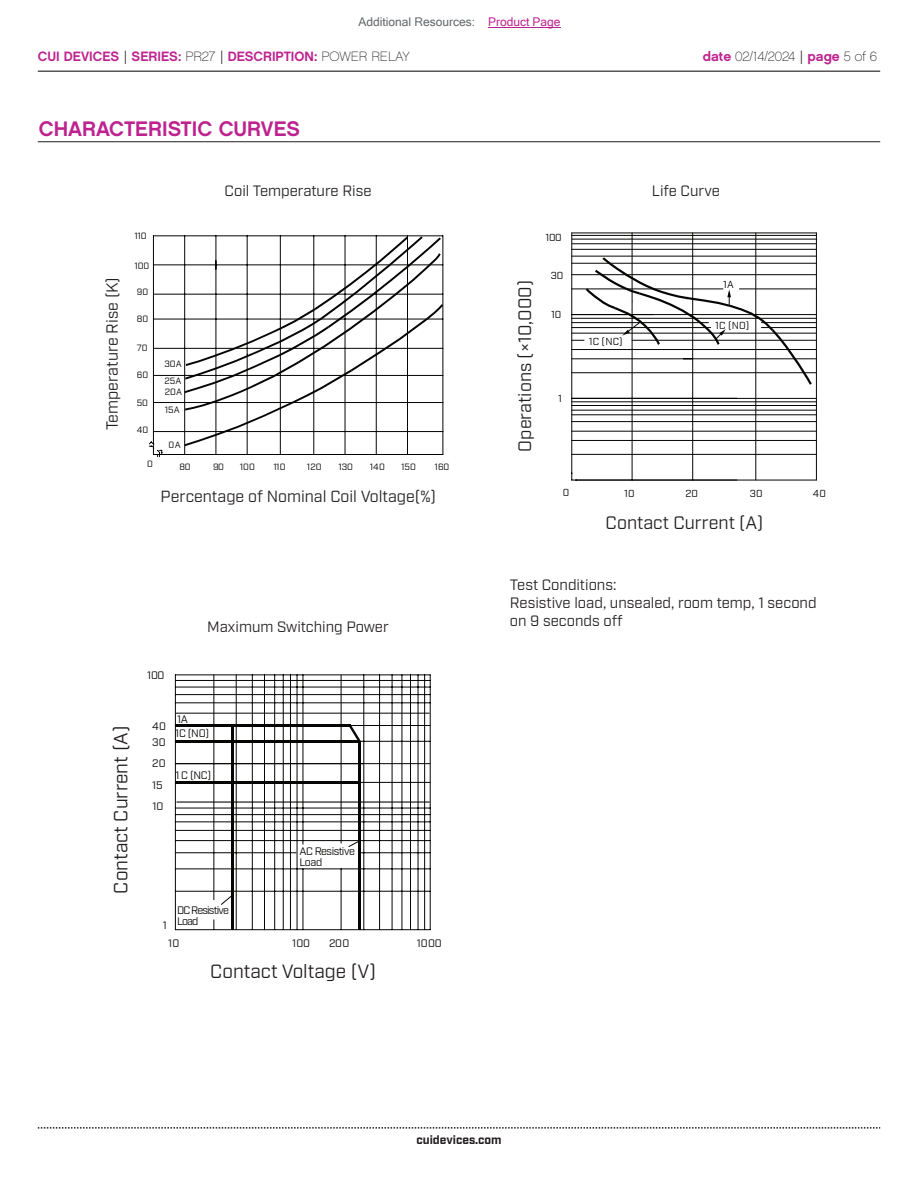
<style>
.page{position:relative;width:918px;height:1188px;background:#fff}
.page>*{position:absolute;margin:0;border:0;box-sizing:border-box;transform-origin:0 0}
.t1{font:21px "Chalet New York Nineteen Sixty";color:#bd238f}
.t2{font:19.2px "Industry";color:#231f20}
.t3{font:18px "Industry";color:#231f20}
.t4{font:16.2px "Industry";color:#231f20}
.t5{font:15px/18px "Industry";color:#231f20}
.t6{font:13.5px "Chalet New York Nineteen Sixty";color:#bd238f}
.t7{font:13.5px "Chalet Paris Nineteen Sixty";letter-spacing:-.01em;color:#231f20}
.t8{font:12px "Microsoft Sans Serif";color:#63676b}
.t9{font:700 12px "Industry";color:#231f20}
.t10{font:10.8px/15.8px "Industry";letter-spacing:-.035em;color:#050504}
.t11{font:10.8px/10.8px "Industry";letter-spacing:-.075em;color:#050504}
.t12{font:10.2px "Industry";letter-spacing:-.005em;color:#050504}
.t13{font:9.15px/11.4px "Industry";letter-spacing:-.005em;color:#050504}
.s1{color:#bd238f}
.s2{font-family:"Industry";color:#231f20}
.s3{font-family:"Chalet Paris Nineteen Sixty";color:#231f20}
.s4{font-family:"Chalet New York Nineteen Sixty";color:#bd238f}
.s5{font-family:"Industry"}
</style>
<div class="page">
<hr style="left:38px;top:71px;width:842px;height:1px;background:#231f20">
<svg style="left:38px;top:1127px;width:842px;height:2px"></svg>
<hr style="left:38px;top:141px;width:842px;height:1px;background:#231f20">
<svg style="left:149px;top:235px;width:294px;height:222px"></svg>
<svg style="left:185px;top:236px;width:258px;height:210px"></svg>
<svg style="left:175px;top:674px;width:256px;height:256px"></svg>
<hr style="left:175px;top:740px;width:185px;height:3px;background:#050504">
<hr style="left:175px;top:725px;width:176px;height:2px;background:#050504">
<hr style="left:231px;top:726px;width:3px;height:204px;background:#050504">
<svg style="left:220px;top:895px;width:11px;height:10px"></svg>
<hr style="left:176px;top:713px;width:253px;height:1px;background:#050504">
<hr style="left:341px;top:675px;width:1px;height:168px;background:#050504">
<hr style="left:359px;top:741px;width:2px;height:189px;background:#050504">
<svg style="left:349px;top:725px;width:12px;height:16px"></svg>
<hr style="left:755px;top:233px;width:1px;height:247px;background:#050504">
<hr style="left:816px;top:233px;width:1px;height:247px;background:#050504">
<hr style="left:692px;top:233px;width:1px;height:247px;background:#050504">
<hr style="left:571px;top:233px;width:1px;height:241px;background:#050504">
<hr style="left:632px;top:233px;width:1px;height:247px;background:#050504">
<svg style="left:571px;top:473px;width:5px;height:8px"></svg>
<hr style="left:572px;top:233px;width:244px;height:1px;background:#050504">
<hr style="left:572px;top:235px;width:244px;height:1px;background:#050504">
<hr style="left:572px;top:239px;width:245px;height:1px;background:#050504">
<hr style="left:572px;top:243px;width:244px;height:1px;background:#050504">
<hr style="left:572px;top:249px;width:244px;height:1px;background:#050504">
<hr style="left:572px;top:256px;width:244px;height:1px;background:#050504">
<hr style="left:572px;top:274px;width:244px;height:1px;background:#050504">
<hr style="left:572px;top:314px;width:244px;height:1px;background:#050504">
<hr style="left:572px;top:318px;width:244px;height:1px;background:#050504">
<hr style="left:572px;top:333px;width:244px;height:1px;background:#050504">
<hr style="left:572px;top:372px;width:244px;height:1px;background:#050504">
<hr style="left:572px;top:398px;width:244px;height:1px;background:#050504">
<hr style="left:572px;top:401px;width:244px;height:1px;background:#050504">
<hr style="left:572px;top:405px;width:244px;height:1px;background:#050504">
<hr style="left:572px;top:410px;width:244px;height:1px;background:#050504">
<hr style="left:572px;top:414px;width:244px;height:1px;background:#050504">
<hr style="left:572px;top:421px;width:244px;height:1px;background:#050504">
<hr style="left:572px;top:431px;width:244px;height:1px;background:#050504">
<hr style="left:572px;top:440px;width:244px;height:1px;background:#050504">
<hr style="left:572px;top:454px;width:244px;height:1px;background:#050504">
<hr style="left:576px;top:480px;width:240px;height:1px;background:#050504">
<hr style="left:572px;top:263px;width:244px;height:1px;background:#050504">
<hr style="left:572px;top:349px;width:244px;height:1px;background:#050504">
<hr style="left:632px;top:340px;width:184px;height:1px;background:#050504">
<hr style="left:739px;top:289px;width:77px;height:1px;background:#050504">
<hr style="left:761px;top:322px;width:55px;height:1px;background:#050504">
<hr style="left:761px;top:327px;width:55px;height:1px;background:#050504">
<hr style="left:683px;top:359px;width:133px;height:1px;background:#050504">
<svg style="left:572px;top:257px;width:240px;height:128px"></svg>
<hr style="left:488px;top:27px;width:73px;height:1px;background:#bd238f">
<p class="t8" style="left:358px;top:15px;width:204px">Additional Resources: <span class="s1">Product Page</span></p>
<p class="t6" style="left:38px;top:47px;width:373px">CUI DEVICES <span class="s2">|</span> SERIES: <span class="s3">PR27</span> <span class="s2">|</span> DESCRIPTION: <span class="s3">POWER RELAY</span></p>
<p class="t7" style="left:703px;top:48px;width:176px"><span class="s4">date</span> 02/14/2024 <span class="s5">|</span> <span class="s4">page</span> 5 of 6</p>
<h1 class="t1" style="left:39px;top:115px;width:263px">CHARACTERISTIC CURVES</h1>
<p class="t4" style="left:103px;top:430px;width:155px;rotate:-90deg">Temperature Rise (K)</p>
<p class="t5" style="left:225px;top:183px;width:149px">Coil Temperature Rise</p>
<p class="t5" style="left:652px;top:183px;width:70px">Life Curve</p>
<p class="t13" style="left:134px;top:230px;width:14px">110</p>
<p class="t13" style="left:134px;top:261px;width:16px">100</p>
<p class="t13" style="left:137px;top:287px;width:13px">90</p>
<p class="t13" style="left:137px;top:314px;width:13px">80</p>
<p class="t13" style="left:137px;top:343px;width:12px">70</p>
<p class="t13" style="left:137px;top:370px;width:13px">60</p>
<p class="t13" style="left:137px;top:397px;width:13px">50</p>
<p class="t13" style="left:137px;top:424px;width:13px">40</p>
<p class="t13" style="left:147px;top:458px;width:7px">0</p>
<p class="t13" style="left:165px;top:358px;width:19px">30A</p>
<p class="t13" style="left:165px;top:375px;width:19px">25A<br>20A</p>
<p class="t13" style="left:165px;top:405px;width:16px">15A</p>
<p class="t13" style="left:169px;top:439px;width:14px">0A</p>
<p class="t13" style="left:179px;top:461px;width:13px">80</p>
<p class="t13" style="left:213px;top:461px;width:12px">90</p>
<p class="t13" style="left:240px;top:461px;width:17px">100</p>
<p class="t13" style="left:273px;top:461px;width:14px">110</p>
<p class="t13" style="left:401px;top:461px;width:16px">150</p>
<p class="t13" style="left:307px;top:461px;width:16px">120</p>
<p class="t13" style="left:338px;top:461px;width:16px">130</p>
<p class="t13" style="left:370px;top:461px;width:16px">140</p>
<p class="t13" style="left:435px;top:461px;width:16px">160</p>
<p class="t4" style="left:161px;top:487px;width:277px">Percentage of Nominal Coil Voltage(%)</p>
<p class="t12" style="left:545px;top:231px;width:18px">100</p>
<p class="t3" style="left:514px;top:452px;width:173px;rotate:-90deg">Operations (×10,000)</p>
<p class="t12" style="left:551px;top:269px;width:14px">30</p>
<p class="t12" style="left:551px;top:309px;width:12px">10</p>
<p class="t12" style="left:558px;top:392px;width:5px">1</p>
<p class="t12" style="left:589px;top:336px;width:36px">1C (NC)</p>
<p class="t12" style="left:723px;top:278px;width:12px">1A</p>
<p class="t12" style="left:715px;top:319px;width:36px">1C (NO)</p>
<p class="t12" style="left:563px;top:487px;width:8px">0</p>
<p class="t12" style="left:624px;top:487px;width:12px">10</p>
<p class="t12" style="left:685px;top:487px;width:14px">20</p>
<p class="t12" style="left:750px;top:487px;width:14px">30</p>
<p class="t12" style="left:813px;top:487px;width:15px">40</p>
<p class="t3" style="left:606px;top:512px;width:159px">Contact Current (A)</p>
<p class="t10" style="left:147px;top:667px;width:19px">100</p>
<p class="t5" style="left:207px;top:618px;width:183px">Maximum Switching Power</p>
<p class="t5" style="left:510px;top:576px;width:308px">Test Conditions:<br>Resistive load, unsealed, room temp, 1 second on 9 seconds off</p>
<p class="t10" style="left:177px;top:712px;width:13px">1A</p>
<p class="t10" style="left:152px;top:719px;width:15px">40<br>30</p>
<p class="t10" style="left:152px;top:752px;width:15px;line-height:22.4px">20<br>15</p>
<p class="t2" style="left:109px;top:894px;width:169px;rotate:-90deg">Contact Current (A)</p>
<p class="t10" style="left:175px;top:726px;width:36px">1C (NO)</p>
<p class="t10" style="left:175px;top:767px;width:37px">1 C (NC)</p>
<p class="t10" style="left:152px;top:799px;width:13px">10</p>
<p class="t10" style="left:163px;top:917px;width:6px">1</p>
<p class="t11" style="left:177px;top:905px;width:53px">DC Resistive<br>Load</p>
<p class="t10" style="left:299px;top:846px;width:57px;line-height:10.8px">AC Resistive<br>Load</p>
<p class="t10" style="left:168px;top:935px;width:13px">10</p>
<p class="t10" style="left:292px;top:935px;width:19px">100</p>
<p class="t10" style="left:329px;top:935px;width:22px">200</p>
<p class="t10" style="left:417px;top:935px;width:27px">1000</p>
<p class="t2" style="left:210px;top:960px;width:167px">Contact Voltage (V)</p>
<p class="t9" style="left:416px;top:1132px;width:87px">cuidevices.com</p>
</div>
